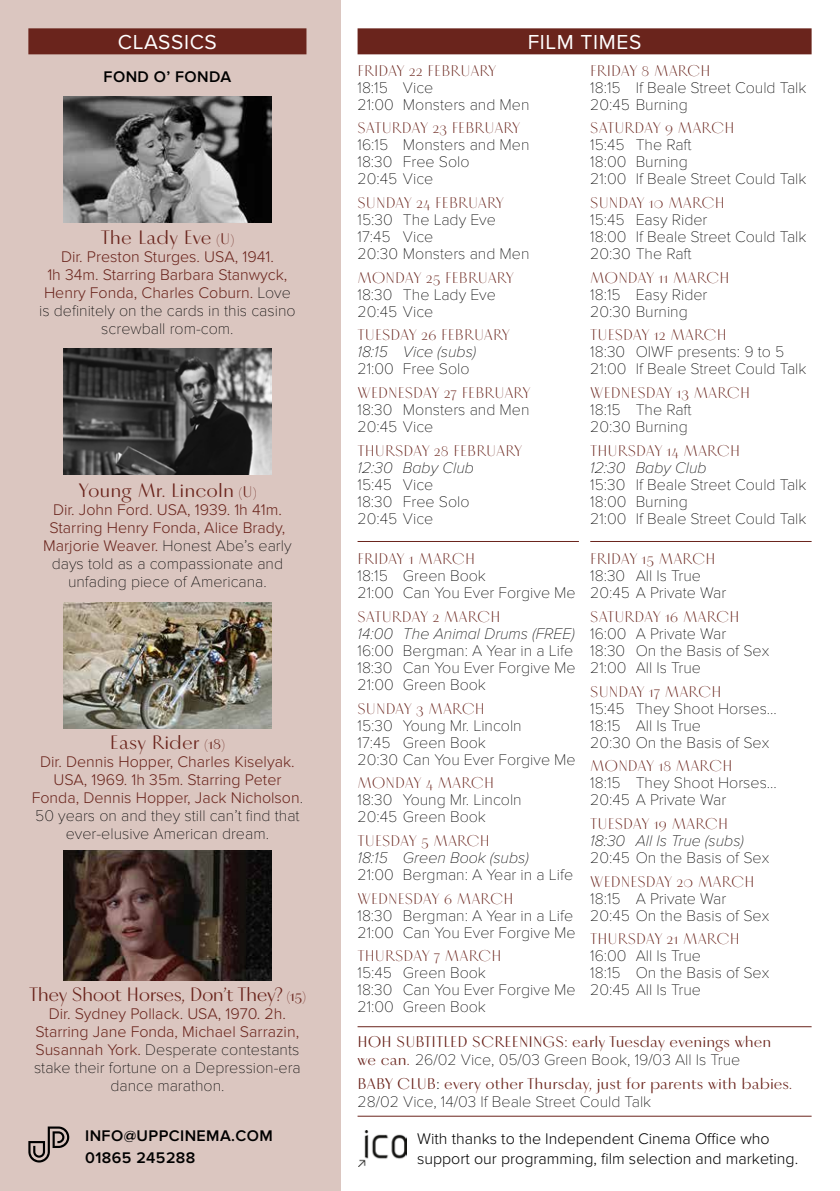
<style>
.page{position:relative;width:840px;height:1191px;background:#fff}
.page>*{position:absolute;margin:0;border:0;box-sizing:border-box;transform-origin:0 0}
.t1{font:21px "Proxima Nova";letter-spacing:.03em;color:#fff}
.t2{font:20px "Vinter";letter-spacing:-.005em;color:#6a241c}
.t3{font:20px "Vinter";letter-spacing:-.03em;color:#6a241c}
.t4{font:100 16px/17px "Proxima Nova T";color:#000}
.t5{font:300 16px "Vinter";color:#6a241c}
.t6{font:300 16px/18px "Proxima Nova";color:#6a241c;text-align:center}
.t7{font:italic 100 16px "Proxima Nova";color:#000}
.t8{font:16px "Vinter";color:#6a241c}
.t9{font:300 16px/20px "Proxima Nova";color:#000}
.t10{font:600 16px/22px "Proxima Nova";letter-spacing:.025em;color:#000}
.s1{font-size:16px}
.s2{font-family:"Proxima Nova T";font-weight:100;color:#000}
.s3{font-family:"Proxima Nova";font-weight:300;color:#6a241c}
.s4{font-family:"Vinter";font-weight:400;color:#6a241c}
.s5{color:#000}
</style>
<div class="page">
<div style="left:0;top:0;width:340px;height:1191px;background:#dbc6c0"></div>
<hr style="left:357px;top:541px;width:221px;height:1px;background:#6a241c">
<div style="left:357px;top:28px;width:454px;height:26px;background:#6a241c"></div>
<hr style="left:590px;top:541px;width:221px;height:1px;background:#6a241c">
<svg style="left:28px;top:1126px;width:41px;height:36px"></svg>
<div style="left:28px;top:28px;width:278px;height:26px;background:#6a241c"></div>
<hr style="left:357px;top:1026px;width:454px;height:1px;background:#6a241c">
<img style="left:63px;top:96px;width:209px;height:126px">
<img style="left:63px;top:348px;width:209px;height:126px">
<img style="left:63px;top:602px;width:209px;height:126px">
<img style="left:63px;top:851px;width:209px;height:129px">
<img style="left:358px;top:1130px;width:48px;height:36px">
<hr style="left:357px;top:1115px;width:454px;height:1px;background:#6a241c">
<h1 class="t1" style="left:118px;top:30px;width:100px">CLASSICS</h1>
<p class="t10" style="left:104px;top:66px;width:129px">FOND O’ FONDA</p>
<p class="t2" style="left:101px;top:225px;width:135px">The Lady Eve <span class="s1">(U)</span></p>
<p class="t6" style="left:44px;top:248px;width:248px">Dir. Preston Sturges. USA, 1941.<br>1h 34m. Starring Barbara Stanwyck,<br>Henry Fonda, Charles Coburn. <span class="s2">Love</span></p>
<p class="t4" style="left:39px;top:302px;width:258px;line-height:18px;text-align:center">is definitely on the cards in this casino screwball rom-com.</p>
<p class="t2" style="left:78px;top:477px;width:179px">Young Mr. Lincoln <span class="s1">(U)</span></p>
<p class="t6" style="left:49px;top:500px;width:237px;text-align:left">Dir. John Ford. USA, 1939. 1h 41m.<br>Starring Henry Fonda, Alice Brady,</p>
<p class="t4" style="left:43px;top:536px;width:250px;line-height:18px;text-align:center"><span class="s3">Marjorie Weaver.</span> Honest Abe’s early days told as a compassionate and unfading piece of Americana.</p>
<p class="t2" style="left:110px;top:729px;width:116px">Easy Rider <span class="s1">(18)</span></p>
<p class="t6" style="left:32px;top:752px;width:273px">Dir. Dennis Hopper, Charles Kiselyak.<br>USA, 1969. 1h 35m. Starring Peter<br>Fonda, Dennis Hopper, Jack Nicholson<span class="s2">.</span></p>
<p class="t4" style="left:35px;top:806px;width:266px;line-height:18px;text-align:center">50 years on and they still can’t find that ever-elusive American dream.</p>
<p class="t3" style="left:29px;top:981px;width:278px">They Shoot Horses, Don’t They? <span class="s1">(15)</span></p>
<p class="t6" style="left:36px;top:1004px;width:265px">Dir. Sydney Pollack. USA, 1970. 2h.<br>Starring Jane Fonda, Michael Sarrazin,</p>
<p class="t4" style="left:34px;top:1040px;width:268px;line-height:18px;text-align:center"><span class="s3">Susannah York.</span> Desperate contestants stake their fortune on a Depression-era dance marathon.</p>
<p class="t10" style="left:85px;top:1124px;width:189px">INFO@UPPCINEMA.COM<br>01865 245288</p>
<h1 class="t1" style="left:527px;top:30px;width:115px">FILM TIMES</h1>
<p class="t5" style="left:590px;top:61px;width:122px">FRIDAY 8 MARCH</p>
<p class="t4" style="left:590px;top:79px;width:217px">18:15 If Beale Street Could Talk<br>20:45 Burning</p>
<p class="t5" style="left:590px;top:118px;width:146px">SATURDAY 9 MARCH</p>
<p class="t4" style="left:590px;top:136px;width:217px">15:45 The Raft<br>18:00 Burning<br>21:00 If Beale Street Could Talk</p>
<p class="t5" style="left:590px;top:193px;width:136px">SUNDAY 10 MARCH</p>
<p class="t4" style="left:590px;top:211px;width:217px">15:45 Easy Rider<br>18:00 If Beale Street Could Talk<br>20:30 The Raft</p>
<p class="t5" style="left:590px;top:268px;width:141px">MONDAY 11 MARCH</p>
<p class="t4" style="left:590px;top:286px;width:119px">18:15 Easy Rider<br>20:30 Burning</p>
<p class="t5" style="left:590px;top:325px;width:138px">TUESDAY 12 MARCH</p>
<p class="t4" style="left:590px;top:343px;width:217px">18:30 OIWF presents: 9 to 5<br>21:00 If Beale Street Could Talk</p>
<p class="t5" style="left:590px;top:383px;width:161px">WEDNESDAY 13 MARCH</p>
<p class="t4" style="left:590px;top:401px;width:103px">18:15 The Raft<br>20:30 Burning</p>
<p class="t5" style="left:590px;top:441px;width:151px">THURSDAY 14 MARCH</p>
<p class="t7" style="left:590px;top:458px;width:118px">12:30 Baby Club</p>
<p class="t4" style="left:590px;top:476px;width:217px">15:30 If Beale Street Could Talk<br>18:00 Burning<br>21:00 If Beale Street Could Talk</p>
<p class="t5" style="left:590px;top:549px;width:127px">FRIDAY 15 MARCH</p>
<p class="t4" style="left:590px;top:567px;width:137px">18:30 All Is True<br>20:45 A Private War</p>
<p class="t5" style="left:590px;top:607px;width:151px">SATURDAY 16 MARCH</p>
<p class="t4" style="left:590px;top:625px;width:180px">16:00 A Private War<br>18:30 On the Basis of Sex<br>21:00 All Is True</p>
<p class="t5" style="left:590px;top:681px;width:133px">SUNDAY 17 MARCH</p>
<p class="t4" style="left:590px;top:700px;width:188px">15:45 They Shoot Horses...<br>18:15 All Is True<br>20:30 On the Basis of Sex</p>
<p class="t5" style="left:590px;top:756px;width:144px">MONDAY 18 MARCH</p>
<p class="t4" style="left:590px;top:774px;width:188px">18:15 They Shoot Horses...<br>20:45 A Private War</p>
<p class="t5" style="left:590px;top:814px;width:139px">TUESDAY 19 MARCH</p>
<p class="t7" style="left:590px;top:831px;width:155px">18:30 All Is True (subs)</p>
<p class="t4" style="left:590px;top:849px;width:180px">20:45 On the Basis of Sex</p>
<p class="t5" style="left:590px;top:871px;width:166px">WEDNESDAY 20 MARCH</p>
<p class="t4" style="left:590px;top:890px;width:180px">18:15 A Private War<br>20:45 On the Basis of Sex</p>
<p class="t5" style="left:590px;top:929px;width:151px">THURSDAY 21 MARCH</p>
<p class="t4" style="left:590px;top:947px;width:180px">16:00 All Is True<br>18:15 On the Basis of Sex<br>20:45 All Is True</p>
<p class="t5" style="left:357px;top:61px;width:140px">FRIDAY 22 FEBRUARY</p>
<p class="t4" style="left:357px;top:79px;width:173px">18:15 Vice<br>21:00 Monsters and Men</p>
<p class="t5" style="left:357px;top:118px;width:164px">SATURDAY 23 FEBRUARY</p>
<p class="t4" style="left:357px;top:136px;width:173px">16:15 Monsters and Men<br>18:30 Free Solo<br>20:45 Vice</p>
<p class="t5" style="left:357px;top:193px;width:148px">SUNDAY 24 FEBRUARY</p>
<p class="t4" style="left:357px;top:211px;width:173px">15:30 The Lady Eve<br>17:45 Vice<br>20:30 Monsters and Men</p>
<p class="t5" style="left:357px;top:268px;width:158px">MONDAY 25 FEBRUARY</p>
<p class="t4" style="left:357px;top:286px;width:140px">18:30 The Lady Eve<br>20:45 Vice</p>
<p class="t5" style="left:357px;top:325px;width:154px">TUESDAY 26 FEBRUARY</p>
<p class="t7" style="left:357px;top:343px;width:120px">18:15 Vice (subs)</p>
<p class="t4" style="left:357px;top:360px;width:113px">21:00 Free Solo</p>
<p class="t5" style="left:357px;top:383px;width:174px">WEDNESDAY 27 FEBRUARY</p>
<p class="t4" style="left:357px;top:401px;width:173px">18:30 Monsters and Men<br>20:45 Vice</p>
<p class="t5" style="left:357px;top:441px;width:166px">THURSDAY 28 FEBRUARY</p>
<p class="t7" style="left:357px;top:458px;width:118px">12:30 Baby Club</p>
<p class="t4" style="left:357px;top:476px;width:113px">15:45 Vice<br>18:30 Free Solo<br>20:45 Vice</p>
<p class="t5" style="left:357px;top:549px;width:119px">FRIDAY 1 MARCH</p>
<p class="t4" style="left:357px;top:567px;width:219px">18:15 Green Book<br>21:00 Can You Ever Forgive Me</p>
<p class="t5" style="left:357px;top:607px;width:144px">SATURDAY 2 MARCH</p>
<p class="t7" style="left:357px;top:625px;width:218px">14:00 The Animal Drums (FREE)</p>
<p class="t4" style="left:357px;top:642px;width:219px">16:00 Bergman: A Year in a Life<br>18:30 Can You Ever Forgive Me<br>21:00 Green Book</p>
<p class="t5" style="left:357px;top:698px;width:129px">SUNDAY 3 MARCH</p>
<p class="t4" style="left:357px;top:717px;width:219px">15:30 Young Mr. Lincoln<br>17:45 Green Book<br>20:30 Can You Ever Forgive Me</p>
<p class="t5" style="left:357px;top:773px;width:138px">MONDAY 4 MARCH</p>
<p class="t4" style="left:357px;top:791px;width:166px">18:30 Young Mr. Lincoln<br>20:45 Green Book</p>
<p class="t5" style="left:357px;top:831px;width:134px">TUESDAY 5 MARCH</p>
<p class="t7" style="left:357px;top:848px;width:172px">18:15 Green Book (subs)</p>
<p class="t4" style="left:357px;top:866px;width:217px">21:00 Bergman: A Year in a Life</p>
<p class="t5" style="left:357px;top:888px;width:157px">WEDNESDAY 6 MARCH</p>
<p class="t4" style="left:357px;top:907px;width:219px">18:30 Bergman: A Year in a Life<br>21:00 Can You Ever Forgive Me</p>
<p class="t5" style="left:357px;top:946px;width:145px">THURSDAY 7 MARCH</p>
<p class="t4" style="left:357px;top:964px;width:219px">15:45 Green Book<br>18:30 Can You Ever Forgive Me<br>21:00 Green Book</p>
<p class="t8" style="left:357px;top:1032px;width:415px">HOH SUBTITLED SCREENINGS: early Tuesday evenings when</p>
<p class="t4" style="left:357px;top:1051px;width:384px"><span class="s4">we can.</span> 26/02 Vice, 05/03 Green Book, 19/03 All Is True</p>
<p class="t8" style="left:357px;top:1074px;width:436px">BABY CLUB<span class="s5">:</span> every other Thursday, just for parents with babies.</p>
<p class="t4" style="left:357px;top:1093px;width:295px">28/02 Vice, 14/03 If Beale Street Could Talk</p>
<p class="t9" style="left:417px;top:1129px;width:382px">With thanks to the Independent Cinema Office who support our programming, film selection and marketing.</p>
</div>
